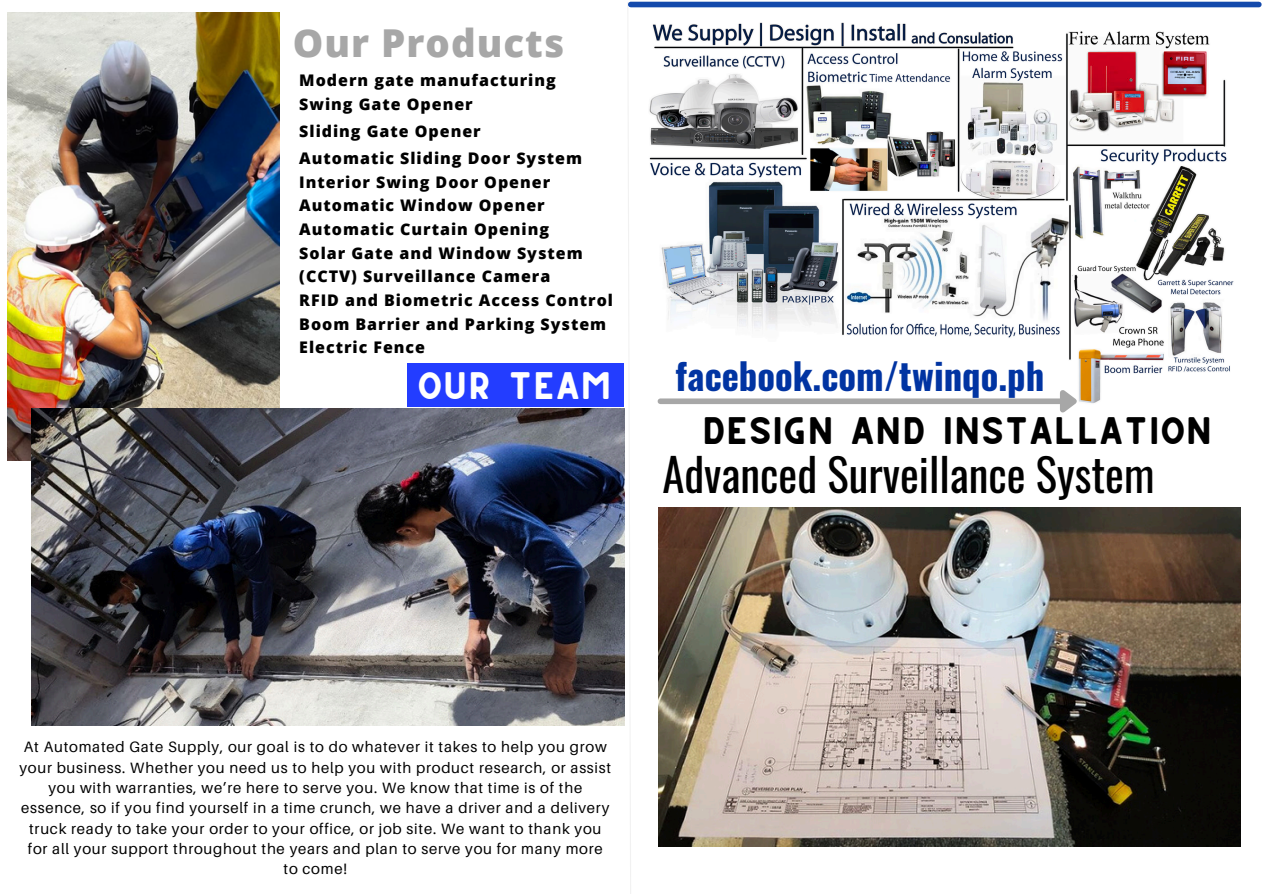
<style>
.page{position:relative;width:1263px;height:894px;background:#fff}
.page>*{position:absolute;margin:0;border:0;box-sizing:border-box;transform-origin:0 0}
.t1{font:44.85px "Oswald";color:#000}
.t2{font:800 38.4px "Open Sans";letter-spacing:.025em;color:#a7a7a7}
.t3{font:700 36.6px "Oswald";color:#0134a2}
.t4{font:27px "CS Gordon Rounded";color:#000}
.t5{font:27px "CS Gordon Rounded";color:#fefefe}
.t6{font:800 16.05px/23.7px "Open Sans";letter-spacing:.06em;color:#000}
.t7{font:15px/20.2px "Aileron";letter-spacing:.05em;color:#000;text-align:center}
</style>
<div class="page">
<svg style="left:627px;top:1px;width:4px;height:892px"></svg>
<div style="left:631px;top:2px;width:628px;height:5px;background:#144aac"></div>
<img style="left:649px;top:22px;width:585px;height:382px">
<img style="left:659px;top:507px;width:581px;height:339px">
<img style="left:8px;top:12px;width:272px;height:448px">
<img style="left:31px;top:408px;width:593px;height:317px">
<div style="left:643px;top:363px;width:425px;height:83px;background:#fff"></div>
<div style="left:660px;top:398px;width:400px;height:6px;background:#a7a7a7"></div>
<svg style="left:1055px;top:385px;width:28px;height:28px"></svg>
<div style="left:408px;top:363px;width:216px;height:43px;background:#233dff"></div>
<p class="t2" style="left:293px;top:16px;width:273px">Our Products</p>
<p class="t6" style="left:299px;top:68px;width:258px">Modern gate manufacturing<br>Swing Gate Opener</p>
<p class="t6" style="left:299px;top:117px;width:284px;line-height:27px">Sliding Gate Opener<br>Automatic Sliding Door System</p>
<p class="t6" style="left:299px;top:169px;width:315px">Interior Swing Door Opener<br>Automatic Window Opener<br>Automatic Curtain Opening<br>Solar Gate and Window System (CCTV) Surveillance Camera<br>RFID and Biometric Access Control<br>Boom Barrier and Parking System<br>Electric Fence</p>
<p class="t5" style="left:417px;top:374px;width:196px">OUR TEAM</p>
<h3 class="t3" style="left:676px;top:347px;width:370px">facebook.com/twinqo.ph</h3>
<p class="t4" style="left:702px;top:418px;width:512px">DESIGN AND INSTALLATION</p>
<h2 class="t1" style="left:662px;top:439px;width:494px">Advanced Surveillance System</h2>
<h1 class="t7" style="left:19px;top:736px;width:593px">At Automated Gate Supply, our goal is to do whatever it takes to help you grow your business. Whether you need us to help you with product research, or assist you with warranties, we’re here to serve you. We know that time is of the essence, so if you find yourself in a time crunch, we have a driver and a delivery truck ready to take your order to your office, or job site. We want to thank you for all your support throughout the years and plan to serve you for many more to come!</h1>
</div>
